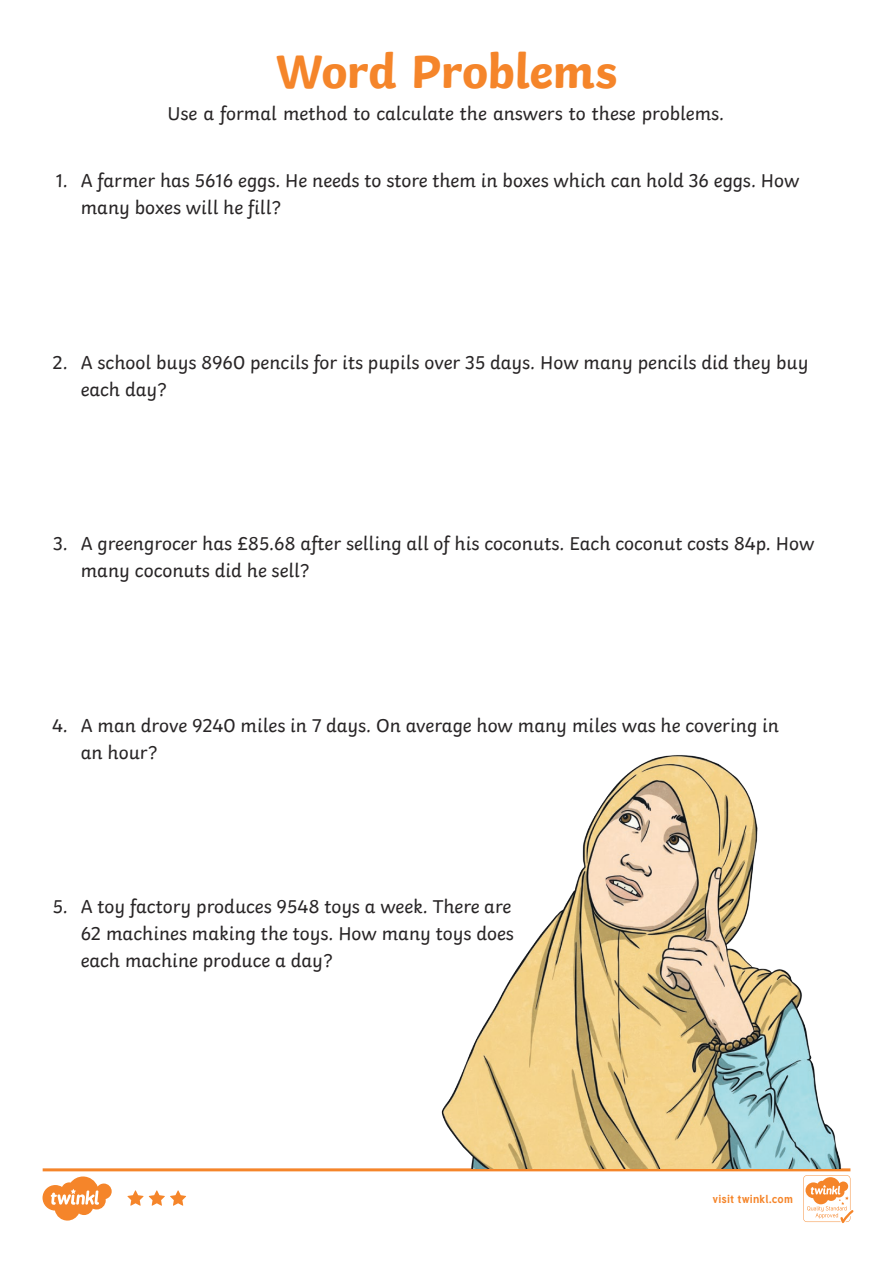
<style>
.page{position:relative;width:893px;height:1263px;background:#fff}
.page>*{position:absolute;margin:0;border:0;box-sizing:border-box;transform-origin:0 0}
.Heading_1{font:700 49.5px "Twinkl";letter-spacing:-.01em;color:#f5852a}
.KS2_Body_Copy{font:19.5px/27px "Twinkl";color:#282526}
.t1{font:700 11.4px "Tuffy";letter-spacing:.015em;color:#f5852a}
</style>
<div class="page">
<svg style="left:43px;top:1168px;width:810px;height:55px"></svg>
<img style="left:441px;top:755px;width:400px;height:413px">
<p class="Heading_1" style="left:276px;top:31px;width:343px">Word Problems</p>
<p class="KS2_Body_Copy" style="left:168px;top:99px;width:558px">Use a formal method to calculate the answers to these problems.</p>
<p class="KS2_Body_Copy" style="left:81px;top:165px;width:720px;text-indent:-25px">1. A farmer has 5616 eggs. He needs to store them in boxes which can hold 36 eggs. How many boxes will he fill?</p>
<p class="KS2_Body_Copy" style="left:81px;top:347px;width:729px;text-indent:-28px">2. A school buys 8960 pencils for its pupils over 35 days. How many pencils did they buy each day?</p>
<p class="KS2_Body_Copy" style="left:81px;top:528px;width:735px;text-indent:-27px">3. A greengrocer has £85.68 after selling all of his coconuts. Each coconut costs 84p. How many coconuts did he sell?</p>
<p class="KS2_Body_Copy" style="left:81px;top:710px;width:700px;text-indent:-28px">4. A man drove 9240 miles in 7 days. On average how many miles was he covering in an hour?</p>
<p class="KS2_Body_Copy" style="left:81px;top:892px;width:435px;text-indent:-28px">5. A toy factory produces 9548 toys a week. There are<br>62 machines making the toys. How many toys does each machine produce a day?</p>
<p class="t1" style="left:712px;top:1190px;width:82px">visit twinkl.com</p>
</div>
